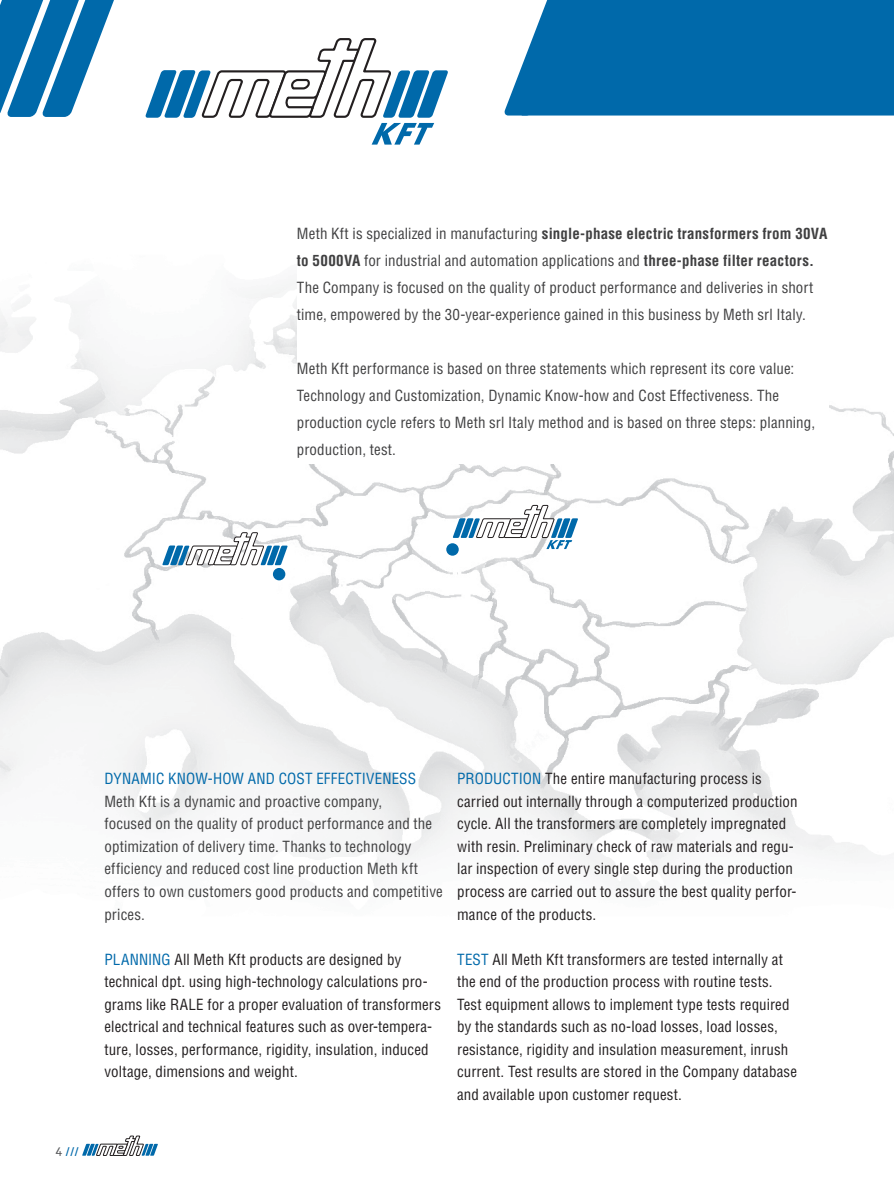
<style>
.page{position:relative;width:894px;height:1192px;background:#fff}
.page>*{position:absolute;margin:0;border:0;box-sizing:border-box;transform-origin:0 0}
.t1{font:condensed 15px/22.5px "Helvetica";letter-spacing:.01em;color:#231f20}
.t2{font:condensed 15px/27px "Helvetica";letter-spacing:.01em;color:#404041}
.t3{font:condensed 15px "Helvetica";letter-spacing:.01em;color:#0069aa}
.t4{font:12px "Monda";color:#0069aa}
.s1{font-weight:700}
.s2{color:#58595b}
.s3{color:#0069aa}
</style>
<div class="page">
<img style="left:0;top:283px;width:788px;height:605px">
<img style="left:788px;top:405px;width:106px;height:454px">
<svg style="left:453px;top:504px;width:125px;height:45px"></svg>
<svg style="left:162px;top:532px;width:126px;height:33px"></svg>
<div style="left:273px;top:568px;width:12px;height:12px;background:#0069aa;border-radius:50%"></div>
<div style="left:446px;top:543px;width:13px;height:12px;background:#0069aa;border-radius:50%"></div>
<svg style="left:0;top:0;width:114px;height:117px"></svg>
<svg style="left:504px;top:68px;width:17px;height:47px"></svg>
<div style="left:521px;top:0;width:373px;height:115px;background:#0069aa"></div>
<svg style="left:145px;top:38px;width:303px;height:107px"></svg>
<svg style="left:82px;top:1135px;width:76px;height:21px"></svg>
<div style="left:297px;top:227px;width:531px;height:237px;background:#fff"></div>
<p class="t2" style="left:297px;top:221px;width:532px">Meth Kft is specialized in manufacturing <span class="s1">single-phase electric transformers from 30VA to 5000VA</span> for industrial and automation applications and <span class="s1">three-phase filter reactors.<br></span>The Company is focused on the quality of product performance and deliveries in short time, empowered by the 30-year-experience gained in this business by Meth srl Italy.</p>
<p class="t2" style="left:297px;top:356px;width:520px">Meth Kft performance is based on three statements which represent its core value:<br>Technology and Customization, Dynamic Know-how and Cost Effectiveness. The production cycle refers to Meth srl Italy method and is based on three steps: planning, production, test.</p>
<p class="t4" style="left:55px;top:1141px;width:25px"><span class="s2">4</span> ///</p>
<p class="t3" style="left:104px;top:773px;width:313px">DYNAMIC KNOW-HOW AND COST EFFECTIVENESS</p>
<p class="t2" style="left:104px;top:791px;width:340px;line-height:22.5px">Meth Kft is a dynamic and proactive company,<br>focused on the quality of product performance and the optimization of delivery time. Thanks to technology efficiency and reduced cost line production Meth kft offers to own customers good products and competitive prices.</p>
<p class="t1" style="left:104px;top:949px;width:338px"><span class="s3">PLANNING</span> All Meth Kft products are designed by technical dpt. using high-technology calculations pro&shy;grams like RALE for a proper evaluation of transformers electrical and technical features such as over-tempera&shy;ture, losses, performance, rigidity, insulation, induced voltage, dimensions and weight.</p>
<p class="t1" style="left:457px;top:769px;width:342px"><span class="s3">PRODUCTION</span> The entire manufacturing process is carried out internally through a computerized production cycle. All the transformers are completely impregnated with resin. Preliminary check of raw materials and regu&shy;lar inspection of every single step during the production process are carried out to assure the best quality perfor&shy;mance of the products.</p>
<p class="t1" style="left:457px;top:949px;width:341px"><span class="s3">TEST</span> All Meth Kft transformers are tested internally at the end of the production process with routine tests.<br>Test equipment allows to implement type tests required by the standards such as no-load losses, load losses, resistance, rigidity and insulation measurement, inrush current. Test results are stored in the Company database and available upon customer request.</p>
</div>
